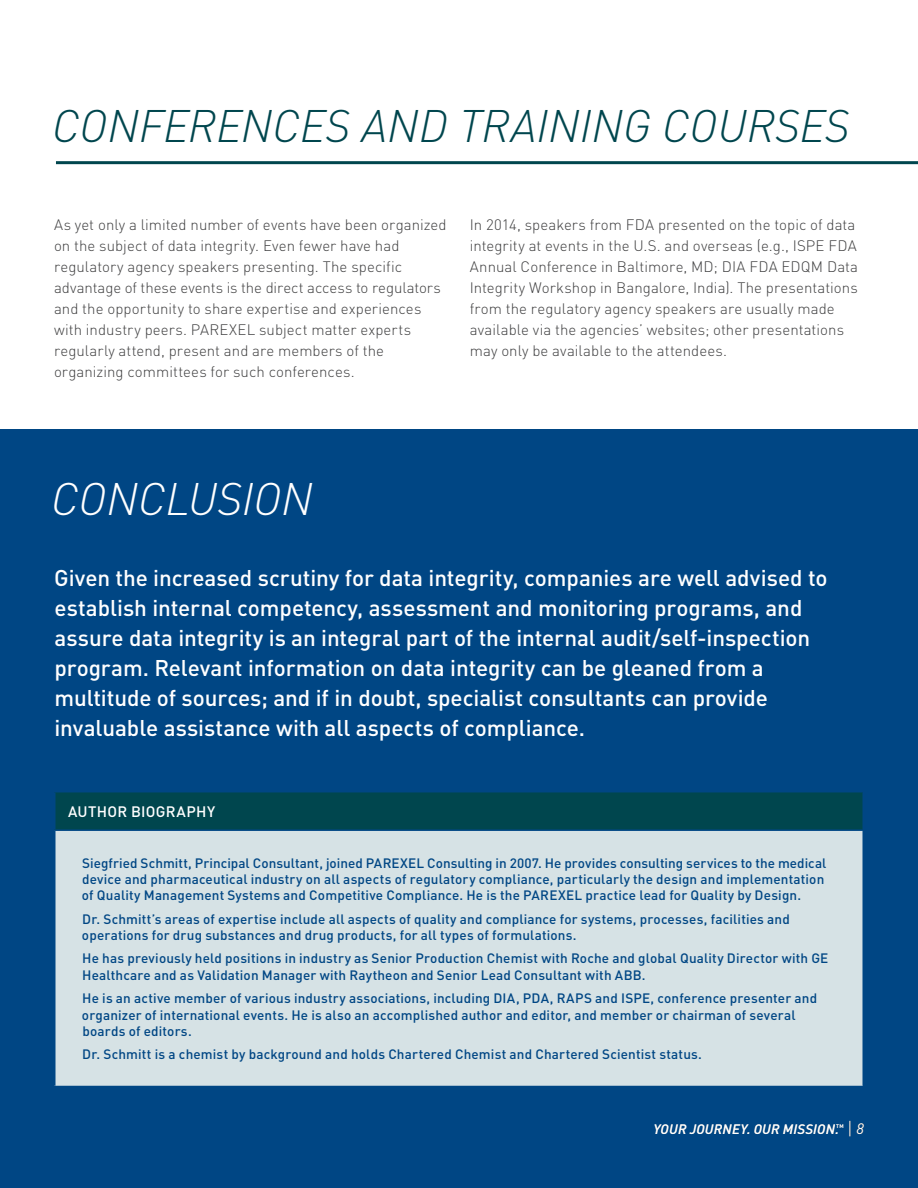
<style>
.page{position:relative;width:918px;height:1188px;background:#fff}
.page>*{position:absolute;margin:0;border:0;box-sizing:border-box;transform-origin:0 0}
.t1{font:italic 300 45px "DINOT";color:#00464e}
.t2{font:italic 300 45px "DINOT";letter-spacing:-.005em;color:#fff}
.t3{font:500 22.5px/30px "DINOT";color:#fff}
.t4{font:300 15px/21px "DINOT";letter-spacing:.005em;color:#3e3e3f}
.t5{font:500 15px "DINOT";letter-spacing:.03em;color:#fff}
.t6{font:500 13.5px/16.5px "DINOT";letter-spacing:.01em;color:#004684}
.t7{font:italic 500 13.5px "DINOT";letter-spacing:.02em;color:#fff}
.t8{font:500 5.25px "DINOT";color:#fff}
.s1{font-weight:300;font-style:normal;font-size:18px;color:#3e3e3f}
.s2{font-weight:400;font-size:15px;color:#3e3e3f}
</style>
<div class="page">
<div style="left:0;top:430px;width:918px;height:758px;background:#004684"></div>
<hr style="left:56px;top:161px;width:862px;height:3px;background:#00464e">
<div style="left:55px;top:792px;width:808px;height:38px;background:#00464e"></div>
<div style="left:55px;top:830px;width:808px;height:257px;background:#d6e2e5"></div>
<hr style="left:54px;top:792px;width:2px;height:37px;background:#004684">
<hr style="left:862px;top:792px;width:2px;height:37px;background:#004684">
<hr style="left:54px;top:829px;width:810px;height:2px;background:#004684">
<hr style="left:54px;top:831px;width:2px;height:255px;background:#004684">
<hr style="left:862px;top:831px;width:2px;height:255px;background:#004684">
<hr style="left:54px;top:1086px;width:810px;height:1px;background:#004684">
<h1 class="t1" style="left:52px;top:99px;width:799px">CONFERENCES AND TRAINING COURSES</h1>
<p class="t4" style="left:54px;top:214px;width:394px">As yet only a limited number of events have been organized on the subject of data integrity. Even fewer have had regulatory agency speakers presenting. The specific advantage of these events is the direct access to regulators and the opportunity to share expertise and experiences with industry peers. PAREXEL subject matter experts regularly attend, present and are members of the organizing committees for such conferences.</p>
<p class="t4" style="left:470px;top:214px;width:390px">In 2014, speakers from FDA presented on the topic of data integrity at events in the U.S. and overseas (e.g., ISPE FDA Annual Conference in Baltimore, MD; DIA FDA EDQM Data Integrity Workshop in Bangalore, India). The presentations from the regulatory agency speakers are usually made available via the agencies’ websites; other presentations may only be available to the attendees.</p>
<h1 class="t2" style="left:51px;top:471px;width:263px">CONCLUSION</h1>
<p class="t3" style="left:54px;top:563px;width:775px">Given the increased scrutiny for data integrity, companies are well advised to establish internal competency, assessment and monitoring programs, and assure data integrity is an integral part of the internal audit/self-inspection program. Relevant information on data integrity can be gleaned from a multitude of sources; and if in doubt, specialist consultants can provide invaluable assistance with all aspects of compliance.</p>
<p class="t5" style="left:68px;top:802px;width:149px">Author Biography</p>
<p class="t6" style="left:82px;top:854px;width:746px">Siegfried Schmitt, Principal Consultant, joined PAREXEL Consulting in 2007. He provides consulting services to the medical device and pharmaceutical industry on all aspects of regulatory compliance, particularly the design and implementation of Quality Management Systems and Competitive Compliance. He is the PAREXEL practice lead for Quality by Design.</p>
<p class="t6" style="left:82px;top:910px;width:709px">D r. Schmitt’s areas of expertise include all aspects of quality and compliance for systems, processes, facilities and operations for drug substances and drug products, for all types of formulations.</p>
<p class="t6" style="left:82px;top:950px;width:738px">He has previously held positions in industry as Senior Production Chemist with Roche and global Quality Director with GE<br>Healthcare and as Validation Manager with Raytheon and Senior Lead Consultant with ABB</p>
<p class="t6" style="left:82px;top:963px;width:736px;line-height:23.2px;text-indent:560px">.<br>He is an active member of various industry associations, including D IA, PDA, RAPS and ISPE, conference presenter and</p>
<p class="t6" style="left:82px;top:1006px;width:715px">organizer of international events. He is also an accomplished author and editor, and member or chairman of several boards of editors.</p>
<p class="t6" style="left:82px;top:1046px;width:621px">D r. Schmitt is a chemist by background and holds Chartered Chemist and Chartered Scientist status.</p>
<p class="t7" style="left:654px;top:1121px;width:212px">YOUR JOURNEY. OUR MISSION. <span class="s1">|</span> <span class="s2">8</span></p>
<p class="t8" style="left:836px;top:1123px;width:9px">tm</p>
</div>
